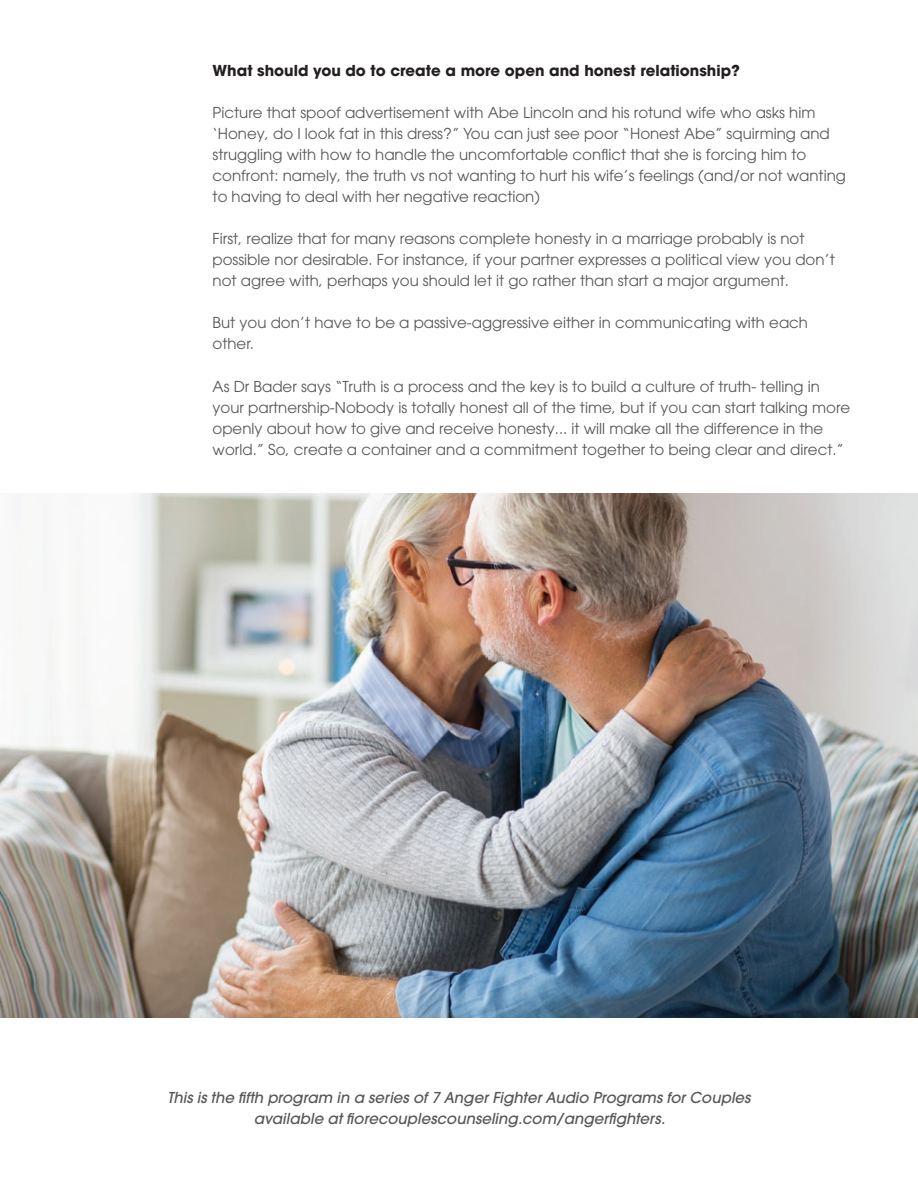
<style>
.page{position:relative;width:918px;height:1188px;background:#fff}
.page>*{position:absolute;margin:0;border:0;box-sizing:border-box;transform-origin:0 0}
.t1{font:15px/21px "Avant Garde";color:#57585a}
.t2{font:italic 500 15px/21px "Avant Garde";color:#57585a;text-align:center}
.t3{font:700 15px "Avant Garde";color:#231f20}
</style>
<div class="page">
<img style="left:0;top:493px;width:918px;height:524px">
<p class="t3" style="left:213px;top:60px;width:529px">What should you do to create a more open and honest relationship?</p>
<p class="t1" style="left:213px;top:102px;width:635px">Picture that spoof advertisement with Abe Lincoln and his rotund wife who asks him ‘Honey, do I look fat in this dress?” You can just see poor “Honest Abe” squirming and struggling with how to handle the uncomfortable conflict that she is forcing him to confront: namely, the truth vs not wanting to hurt his wife’s feelings (and/or not wanting to having to deal with her negative reaction)</p>
<p class="t1" style="left:213px;top:228px;width:624px">First, realize that for many reasons complete honesty in a marriage probably is not possible nor desirable. For instance, if your partner expresses a political view you don’t not agree with, perhaps you should let it go rather than start a major argument.</p>
<p class="t1" style="left:213px;top:312px;width:597px">But you don’t have to be a passive-aggressive either in communicating with each other.</p>
<p class="t1" style="left:213px;top:376px;width:639px">As Dr Bader says “Truth is a process and the key is to build a culture of truth- telling in your partnership-Nobody is totally honest all of the time, but if you can start talking more openly about how to give and receive honesty... it will make all the difference in the world.” So, create a container and a commitment together to being clear and direct.”</p>
<p class="t2" style="left:167px;top:1087px;width:585px">This is the fifth program in a series of 7 Anger Fighter Audio Programs for Couples available at fiorecouplescounseling.com/angerfighters.</p>
</div>
